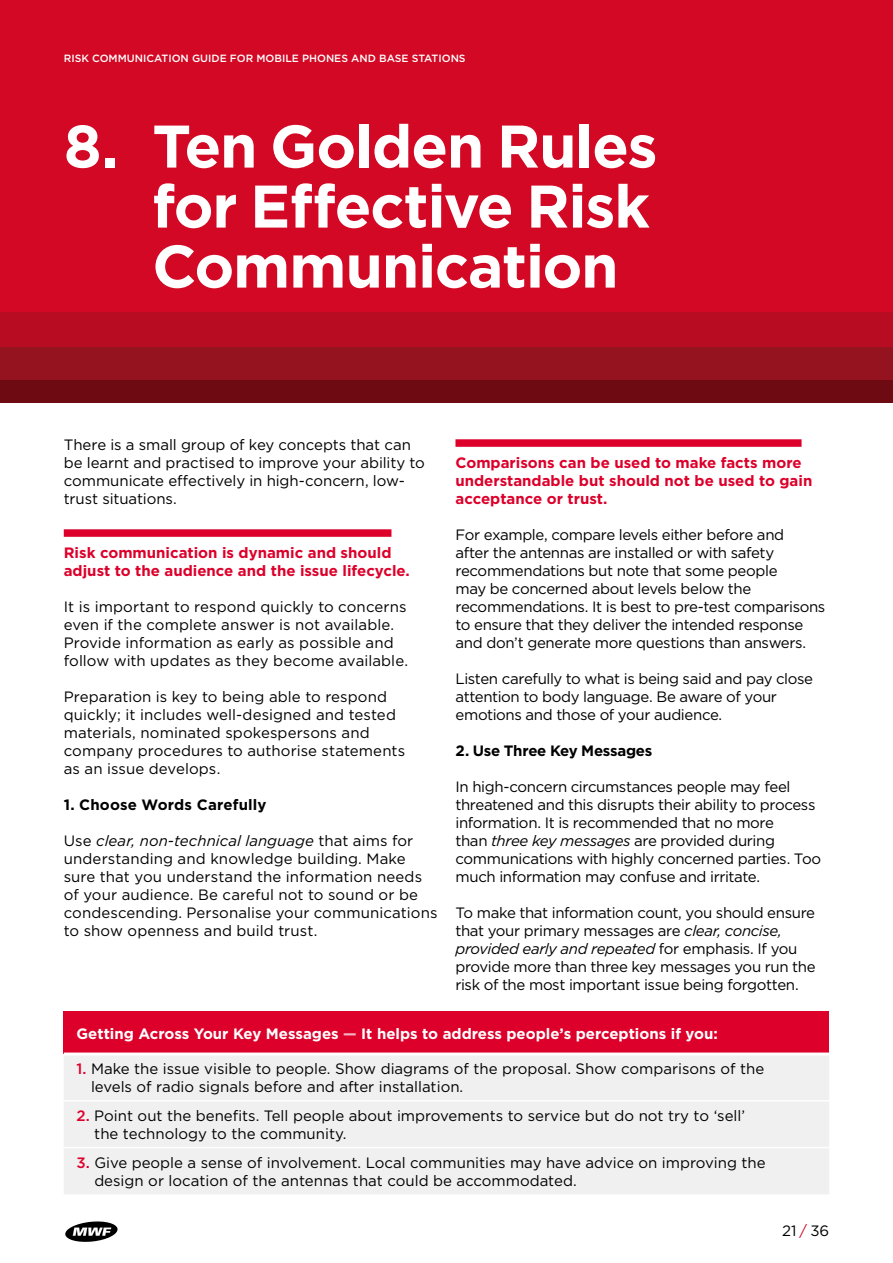
<style>
.page{position:relative;width:893px;height:1263px;background:#fff}
.page>*{position:absolute;margin:0;border:0;box-sizing:border-box;transform-origin:0 0}
.t1{font:700 60px/60px "Gotham";letter-spacing:-.02em;color:#fff}
.t2{font:15px/18px "Gotham";letter-spacing:-.015em;color:#000}
.t3{font:15px/18px "Gotham";letter-spacing:.005em;color:#000}
.t4{font:700 15px/18px "Gotham";color:#dc002b}
.t5{font:700 15px "Gotham";color:#fff}
.t6{font:700 15px "Gotham";letter-spacing:-.005em;color:#000}
.t7{font:500 10.5px "Gotham";color:#fff}
.s1{font-style:italic}
.s2{color:#f5b3c0}
.s3{font-weight:500;color:#dc002b}
.s4{color:#d20824}
</style>
<div class="page">
<svg style="left:65px;top:1221px;width:53px;height:21px"></svg>
<div style="left:0;top:364px;width:893px;height:39px;background:#6e0a11"></div>
<div style="left:0;top:331px;width:893px;height:48px;background:#94131f"></div>
<div style="left:0;top:231px;width:893px;height:116px;background:#b80c23"></div>
<div style="left:0;top:0;width:893px;height:312px;background:#d20824"></div>
<div style="left:64px;top:529px;width:327px;height:8px;background:#dc002b"></div>
<div style="left:455px;top:439px;width:347px;height:8px;background:#dc002b"></div>
<div style="left:64px;top:1011px;width:765px;height:43px;background:#dc002b"></div>
<div style="left:64px;top:1056px;width:765px;height:138px;background:#f0f0f0"></div>
<hr style="left:64px;top:1052px;width:765px;height:3px;background:#fff">
<hr style="left:64px;top:1100px;width:765px;height:1px;background:#fff">
<hr style="left:64px;top:1147px;width:765px;height:1px;background:#fff">
<p class="t7" style="left:64px;top:52px;width:403px">RISK COMMUNICATION GUIDE FOR MOBILE PHONES AND BASE STATIONS</p>
<h1 class="t1" style="left:152px;top:116px;width:507px;text-indent:-89px">8. Ten Golden Rules for Effective Risk<br>Communication</h1>
<p class="t2" style="left:64px;top:435px;width:363px">There is a small group of key concepts that can be learnt and practised to improve your ability to communicate effectively in high-concern, low&shy;trust situations.</p>
<p class="t4" style="left:455px;top:454px;width:358px">Comparisons can be used to make facts more understandable but should not be used to gain acceptance or trust.</p>
<p class="t2" style="left:455px;top:525px;width:371px">For example, compare levels either before and<br>after the antennas are installed or with safety recommendations but note that some people<br>may be concerned about levels below the recommendations. It is best to pre-test comparisons to ensure that they deliver the intended response and don’t generate more questions than answers.</p>
<p class="t2" style="left:455px;top:669px;width:359px">Listen carefully to what is being said and pay close attention to body language. Be aware of your emotions and those of your audience.</p>
<p class="t6" style="left:455px;top:741px;width:198px">2. Use Three Key Messages</p>
<p class="t2" style="left:455px;top:777px;width:367px">In high-concern circumstances people may feel threatened and this disrupts their ability to process information. It is recommended that no more<br>than <span class="s1">three key messages</span> are provided during communications with highly concerned parties. Too much information may confuse and irritate.</p>
<p class="t2" style="left:455px;top:903px;width:362px">To make that information count, you should ensure that your primary messages are <span class="s1">clear, concise, provided early and repeated</span> for emphasis. If you provide more than three key messages you run the risk of the most important issue being forgotten.</p>
<p class="t5" style="left:77px;top:1023px;width:643px">Getting Across Your Key Messages <span class="s2">—</span> It helps to address people’s perceptions if you:</p>
<p class="t2" style="left:91px;top:1060px;width:675px;text-indent:-14px"><span class="s3">1.</span> Make the issue visible to people. Show diagrams of the proposal. Show comparisons of the levels of radio signals before and after installation.</p>
<p class="t2" style="left:94px;top:1106px;width:652px;text-indent:-18px"><span class="s3">2.</span> Point out the benefits. Tell people about improvements to service but do not try to ‘sell’ the technology to the community.</p>
<p class="t2" style="left:94px;top:1153px;width:673px;text-indent:-18px"><span class="s3">3.</span> Give people a sense of involvement. Local communities may have advice on improving the design or location of the antennas that could be accommodated.</p>
<p class="t4" style="left:64px;top:544px;width:348px">Risk communication is dynamic and should adjust to the audience and the issue lifecycle.</p>
<p class="t3" style="left:64px;top:597px;width:346px">It is important to respond quickly to concerns even if the complete answer is not available.<br>Provide information as early as possible and follow with updates as they become available.</p>
<p class="t3" style="left:64px;top:687px;width:343px">Preparation is key to being able to respond quickly; it includes well-designed and tested materials, nominated spokespersons and company procedures to authorise statements as an issue develops.</p>
<p class="t6" style="left:64px;top:795px;width:204px">1. Choose Words Carefully</p>
<p class="t3" style="left:64px;top:831px;width:375px">Use <span class="s1">clear, non-technical language</span> that aims for understanding and knowledge building. Make sure that you understand the information needs of your audience. Be careful not to sound or be condescending. Personalise your communications to show openness and build trust.</p>
<p class="t2" style="left:782px;top:1222px;width:49px">21 <span class="s4">/</span> 36</p>
</div>
